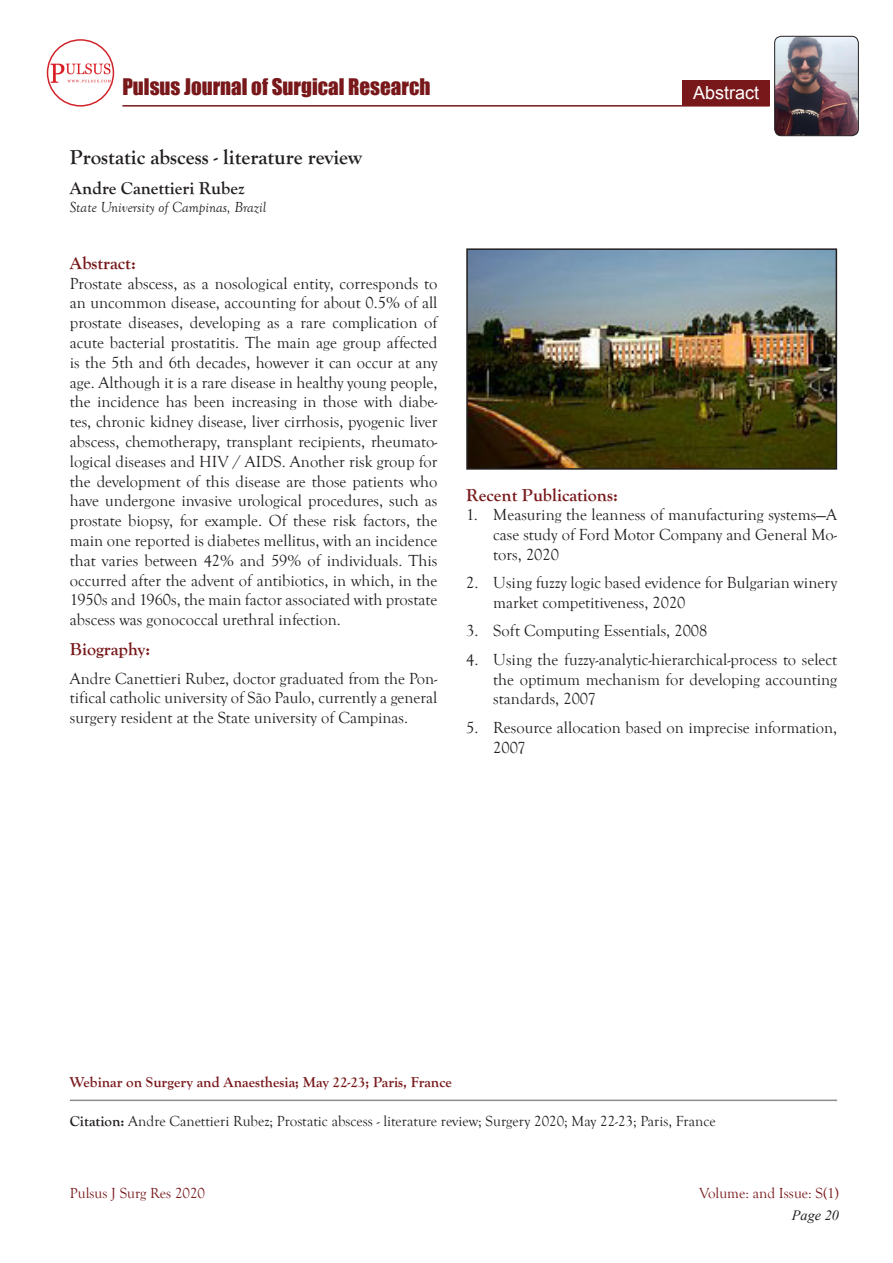
<style>
.page{position:relative;width:893px;height:1263px;background:#fff}
.page>*{position:absolute;margin:0;border:0;box-sizing:border-box;transform-origin:0 0}
.t1{font:700 21px "Goudy Old Style T";color:#231f20}
.t2{font:21px "Impact";color:#78181a}
.t3{font:700 18px "Goudy Old Style T";color:#78181a}
.t4{font:700 18px "Goudy Old Style T";color:#231f20}
.t5{font:18px "Arial";color:#fff}
.t6{font:16.5px/19.8px "Goudy Old Style T";color:#231f20;text-align:justify}
.t7{font:15px "Goudy Old Style T";color:#231f20}
.t8{font:700 15px "Goudy Old Style T";color:#78181a}
.t9{font:15px "Goudy Old Style T";color:#78181a}
.t10{font:italic 15px "Goudy Old Style T";color:#231f20}
.t11{font:italic 14.25px "Times New Roman";color:#231f20}
.s1{font-weight:700}
</style>
<div class="page">
<div style="left:682px;top:80px;width:88px;height:25px;background:#78181a"></div>
<hr style="left:122px;top:105px;width:647px;height:2px;background:#78181a">
<img style="left:50px;top:64px;width:61px;height:18px">
<div style="left:47px;top:39px;width:67px;height:68px;border:2px solid #d1232a;border-radius:50%"></div>
<img style="left:775px;top:36px;width:83px;height:100px">
<div style="left:774px;top:36px;width:85px;height:100px;border:1px solid #231f20;border-radius:7px"></div>
<hr style="left:70px;top:1099px;width:767px;height:2px;background:#231f20">
<img style="left:469px;top:251px;width:365px;height:216px">
<div style="left:466px;top:248px;width:371px;height:222px;border:2px solid #231f20"></div>
<p class="t2" style="left:122px;top:70px;width:309px">Pulsus Journal of Surgical Research</p>
<p class="t5" style="left:693px;top:81px;width:68px">Abstract</p>
<p class="t1" style="left:70px;top:146px;width:294px">Prostatic abscess - literature review</p>
<p class="t4" style="left:70px;top:178px;width:176px">Andre Canettieri Rubez</p>
<p class="t10" style="left:70px;top:199px;width:198px">State University of Campinas, Brazil</p>
<p class="t3" style="left:70px;top:253px;width:68px">Abstract:</p>
<p class="t6" style="left:70px;top:274px;width:369px">Prostate abscess, as a nosological entity, corresponds to an uncommon disease, accounting for about 0.5% of all prostate diseases, developing as a rare complication of acute bacterial prostatitis. The main age group affected is the 5th and 6th decades, however it can occur at any age. Although it is a rare disease in healthy young people, the incidence has been increasing in those with diabe&shy;tes, chronic kidney disease, liver cirrhosis, pyogenic liver abscess, chemotherapy, transplant recipients, rheumato&shy;logical diseases and HIV / AIDS. Another risk group for the development of this disease are those patients who have undergone invasive urological procedures, such as prostate biopsy, for example. Of these risk factors, the main one reported is diabetes mellitus, with an incidence that varies between 42% and 59% of individuals. This occurred after the advent of antibiotics, in which, in the 1950s and 1960s, the main factor associated with prostate abscess was gonococcal urethral infection.</p>
<p class="t3" style="left:70px;top:639px;width:82px">Biography:</p>
<p class="t6" style="left:70px;top:669px;width:369px">Andre Canettieri Rubez, doctor graduated from the Pon&shy;tifical catholic university of São Paulo, currently a general surgery resident at the State university of Campinas.</p>
<p class="t3" style="left:466px;top:485px;width:153px">Recent Publications:</p>
<p class="t6" style="left:493px;top:505px;width:345px;text-indent:-27px">1. Measuring the leanness of manufacturing systems—A case study of Ford Motor Company and General Mo&shy;tors, 2020</p>
<p class="t6" style="left:493px;top:573px;width:345px;text-indent:-27px">2. Using fuzzy logic based evidence for Bulgarian winery market competitiveness, 2020</p>
<p class="t6" style="left:466px;top:621px;width:243px">3. Soft Computing Essentials, 2008</p>
<p class="t6" style="left:493px;top:650px;width:345px;text-indent:-27px">4. Using the fuzzy-analytic-hierarchical-process to select the optimum mechanism for developing accounting standards, 2007</p>
<p class="t6" style="left:493px;top:718px;width:345px;text-indent:-27px">5. Resource allocation based on imprecise information,<br>2007</p>
<p class="t8" style="left:70px;top:1074px;width:383px">Webinar on Surgery and Anaesthesia; May 22-23; Paris, France</p>
<p class="t7" style="left:70px;top:1113px;width:647px"><span class="s1">Citation:</span> Andre Canettieri Rubez; Prostatic abscess - literature review; Surgery 2020; May 22-23; Paris, France</p>
<p class="t9" style="left:70px;top:1185px;width:137px">Pulsus J Surg Res 2020</p>
<p class="t9" style="left:699px;top:1185px;width:141px">Volume: and Issue: S(1)</p>
<p class="t11" style="left:792px;top:1206px;width:49px">Page 20</p>
</div>
